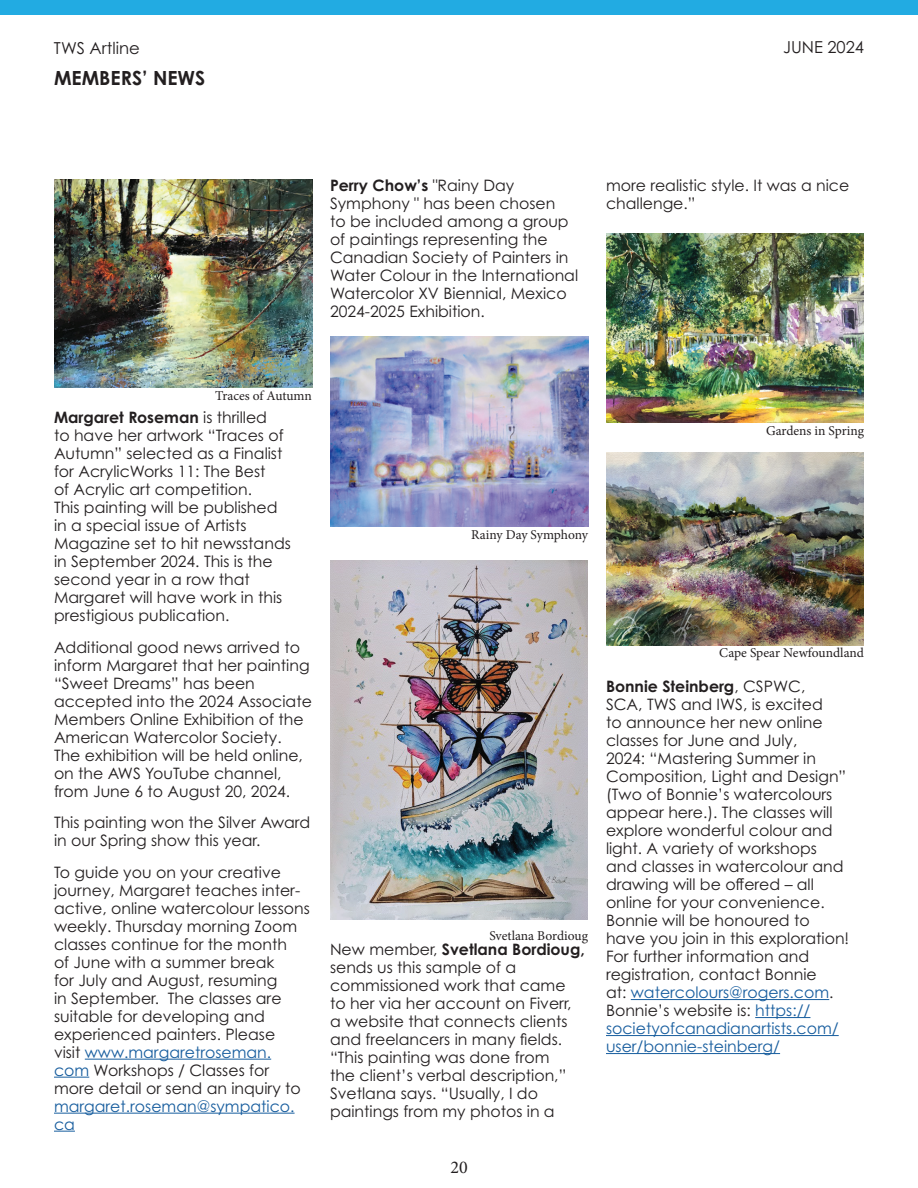
<style>
.page{position:relative;width:918px;height:1188px;background:#fff}
.page>*{position:absolute;margin:0;border:0;box-sizing:border-box;transform-origin:0 0}
.t1{font:700 19.5px "Century Gothic Pro";color:#231f20}
.t2{font:18px "Minion Pro";color:#231f20}
.t3{font:16.5px "Century Gothic Pro";color:#231f20}
.t4{font:15.75px/18px "Century Gothic Pro";color:#231f20}
.t5{font:15.75px/18px "Century Gothic Pro";color:#175d9e}
.t6{font:13.5px "Minion Pro";letter-spacing:-.005em;color:#231f20}
.s1{font-weight:700}
.s2{color:#175d9e}
</style>
<div class="page">
<div style="left:0;top:0;width:918px;height:15px;background:#22abe2"></div>
<hr style="left:85px;top:1059px;width:186px;height:1px;background:#175d9e">
<hr style="left:54px;top:1077px;width:35px;height:1px;background:#175d9e">
<hr style="left:54px;top:1113px;width:241px;height:1px;background:#175d9e">
<svg style="left:54px;top:1131px;width:21px;height:1px"></svg>
<hr style="left:631px;top:999px;width:198px;height:1px;background:#175d9e">
<hr style="left:755px;top:1017px;width:55px;height:1px;background:#175d9e">
<hr style="left:606px;top:1035px;width:233px;height:1px;background:#175d9e">
<hr style="left:606px;top:1053px;width:174px;height:1px;background:#175d9e">
<img style="left:54px;top:179px;width:258px;height:208px">
<img style="left:330px;top:336px;width:258px;height:190px">
<img style="left:606px;top:233px;width:258px;height:189px">
<img style="left:606px;top:452px;width:258px;height:193px">
<img style="left:330px;top:561px;width:258px;height:358px">
<p class="t3" style="left:54px;top:38px;width:87px">TWS Artline</p>
<p class="t3" style="left:783px;top:37px;width:82px">JUNE 2024</p>
<p class="t1" style="left:54px;top:66px;width:153px">MEMBERS’ NEWS</p>
<p class="t4" style="left:330px;top:176px;width:250px"><span class="s1">Perry Chow’s</span> "Rainy Day<br>Symphony " has been chosen<br>to be included among a group of paintings representing the<br>Canadian Society of Painters in<br>Water Colour in the International<br>Watercolor XV Biennial, Mexico<br>2024-2025 Exhibition.</p>
<p class="t4" style="left:606px;top:176px;width:245px">more realistic style. It was a nice challenge.”</p>
<p class="t6" style="left:215px;top:386px;width:98px">Traces of Autumn</p>
<p class="t4" style="left:54px;top:408px;width:238px"><span class="s1">Margaret Roseman</span> is thrilled<br>to have her artwork “Traces of<br>Autumn” selected as a Finalist for AcrylicWorks 11: The Best<br>of Acrylic art competition.<br>This painting will be published in a special issue of Artists<br>Magazine set to hit newsstands in September 2024. This is the second year in a row that<br>Margaret will have work in this prestigious publication.</p>
<p class="t4" style="left:54px;top:638px;width:259px">Additional good news arrived to inform Margaret that her painting “Sweet Dreams” has been accepted into the 2024 Associate<br>Members Online Exhibition of the<br>American Watercolor Society.<br>The exhibition will be held online, on the AWS YouTube channel, from June 6 to August 20, 2024.</p>
<p class="t4" style="left:54px;top:813px;width:258px">This painting won the Silver Award in our Spring show this year.</p>
<p class="t4" style="left:54px;top:863px;width:257px">To guide you on your creative journey, Margaret teaches inter&shy;active, online watercolour lessons weekly. Thursday morning Zoom classes continue for the month<br>of June with a summer break<br>for July and August, resuming<br>in September. The classes are suitable for developing and experienced painters. Please<br>visit <span class="s2">www.margaretroseman. com</span> Workshops / Classes for more detail or send an inquiry to</p>
<p class="t5" style="left:54px;top:1097px;width:242px">margaret.roseman@sympatico. ca</p>
<p class="t6" style="left:471px;top:526px;width:118px">Rainy Day Symphony</p>
<p class="t6" style="left:766px;top:422px;width:99px">Gardens in Spring</p>
<p class="t6" style="left:489px;top:926px;width:100px">Svetlana Bordioug</p>
<p class="t4" style="left:330px;top:941px;width:256px">New member, <span class="s1">Svetlana Bordioug, </span>sends us this sample of a commissioned work that came to her via her account on Fiverr, a website that connects clients and freelancers in many fields. “This painting was done from<br>the client’s verbal description,”<br>Svetlana says. “Usually, I do paintings from my photos in a</p>
<p class="t2" style="left:450px;top:1155px;width:19px">20</p>
<p class="t6" style="left:719px;top:644px;width:146px">Cape Spear Newfoundland</p>
<p class="t4" style="left:606px;top:677px;width:245px"><span class="s1">Bonnie Steinberg</span>, CSPWC,<br>SCA, TWS and IWS, is excited<br>to announce her new online classes for June and July,<br>2024: “Mastering Summer in<br>Composition, Light and Design” (Two of Bonnie’s watercolours appear here.). The classes will explore wonderful colour and light. A variety of workshops and classes in watercolour and drawing will be offered – all online for your convenience.<br>Bonnie will be honoured to have you join in this exploration!<br>For further information and registration, contact Bonnie<br>at: <span class="s2">watercolours@rogers.com</span>.<br>Bonnie’s website is: <span class="s2">https:// societyofcanadianartists.com/ user/bonnie-steinberg/</span></p>
</div>
